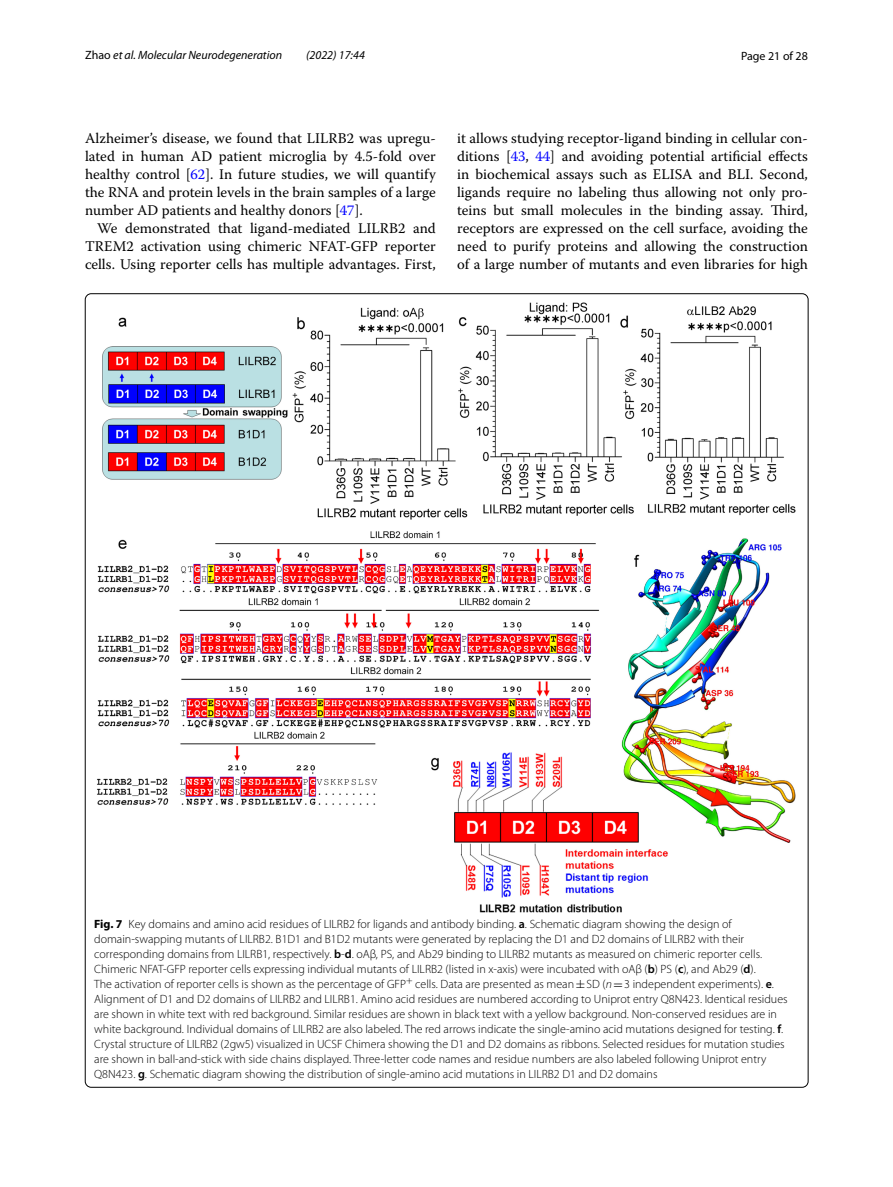
<style>
.page{position:relative;width:893px;height:1187px;background:#fff}
.page>*{position:absolute;margin:0;border:0;box-sizing:border-box;transform-origin:0 0}
.t1{font:14.7px/18px "Warnock Pro";color:#000;text-align:justify}
.t2{font:300 12px/15px "Myriad Pro";color:#000}
.t3{font:italic 12px "Myriad Pro";color:#000}
.t4{font:12px "Myriad Pro";color:#000}
.s1{font-style:normal}
.s2{color:#00f}
.s3{font-weight:700}
.s4{font-weight:600}
.s5{font-family:"MTSY";font-weight:400}
.s6{font-style:italic}
</style>
<div class="page">
<img style="left:97px;top:303px;width:699px;height:609px">
<p class="t3" style="left:85px;top:48px;width:199px"><span class="s1">Zhao</span> et al. Molecular Neurodegeneration</p>
<p class="t3" style="left:306px;top:48px;width:60px">(2022) 17:44</p>
<p class="t4" style="left:741px;top:48px;width:68px">Page 21 of 28</p>
<p class="t1" style="left:85px;top:128px;width:352px">Alzheimer’s disease, we found that LILRB2 was upregu&shy;lated in human AD patient microglia by 4.5-fold over healthy control [<span class="s2">62</span>]. In future studies, we will quantify the RNA and protein levels in the brain samples of a large number AD patients and healthy donors [<span class="s2">47</span>].</p>
<p class="t1" style="left:85px;top:218px;width:352px;text-indent:12px">We demonstrated that ligand-mediated LILRB2 and TREM2 activation using chimeric NFAT-GFP reporter cells. Using reporter cells has multiple advantages. First,</p>
<p class="t1" style="left:457px;top:128px;width:352px">it allows studying receptor-ligand binding in cellular con&shy;ditions [<span class="s2">43</span>, <span class="s2">44</span>] and avoiding potential artificial effects in biochemical assays such as ELISA and BLI. Second, ligands require no labeling thus allowing not only pro&shy;teins but small molecules in the binding assay. Third, receptors are expressed on the cell surface, avoiding the need to purify proteins and allowing the construction of a large number of mutants and even libraries for high</p>
<p class="t2" style="left:94px;top:916px;width:695px"><span class="s3">Fig. 7</span> Key domains and amino acid residues of LILRB2 for ligands and antibody binding. <span class="s4">a</span>. Schematic diagram showing the design of domain-swapping mutants of LILRB2. B1D1 and B1D2 mutants were generated by replacing the D1 and D2 domains of LILRB2 with their corresponding domains from LILRB1, respectively. <span class="s4">b</span>-<span class="s4">d</span>. oAβ, PS, and Ab29 binding to LILRB2 mutants as measured on chimeric reporter cells.<br>Chimeric NFAT-GFP reporter cells expressing individual mutants of LILRB2 (listed in x-axis) were incubated with oAβ (<span class="s4">b</span>) PS (<span class="s4">c</span>), and Ab29 (<span class="s4">d</span>).<br>The activation of reporter cells is shown as the percentage of GFP<sup>+</sup> cells. Data are presented as mean<span class="s5">±</span>SD (<span class="s6">n</span><span class="s5">=</span>3 independent experiments). <span class="s4">e</span>.<br>Alignment of D1 and D2 domains of LILRB2 and LILRB1. Amino acid residues are numbered according to Uniprot entry Q8N423. Identical residues are shown in white text with red background. Similar residues are shown in black text with a yellow background. Non-conserved residues are in white background. Individual domains of LILRB2 are also labeled. The red arrows indicate the single-amino acid mutations designed for testing. <span class="s4">f</span>.<br>Crystal structure of LILRB2 (2gw5) visualized in UCSF Chimera showing the D1 and D2 domains as ribbons. Selected residues for mutation studies are shown in ball-and-stick with side chains displayed. Three-letter code names and residue numbers are also labeled following Uniprot entry Q8N423. <span class="s4">g</span>. Schematic diagram showing the distribution of single-amino acid mutations in LILRB2 D1 and D2 domains</p>
</div>
